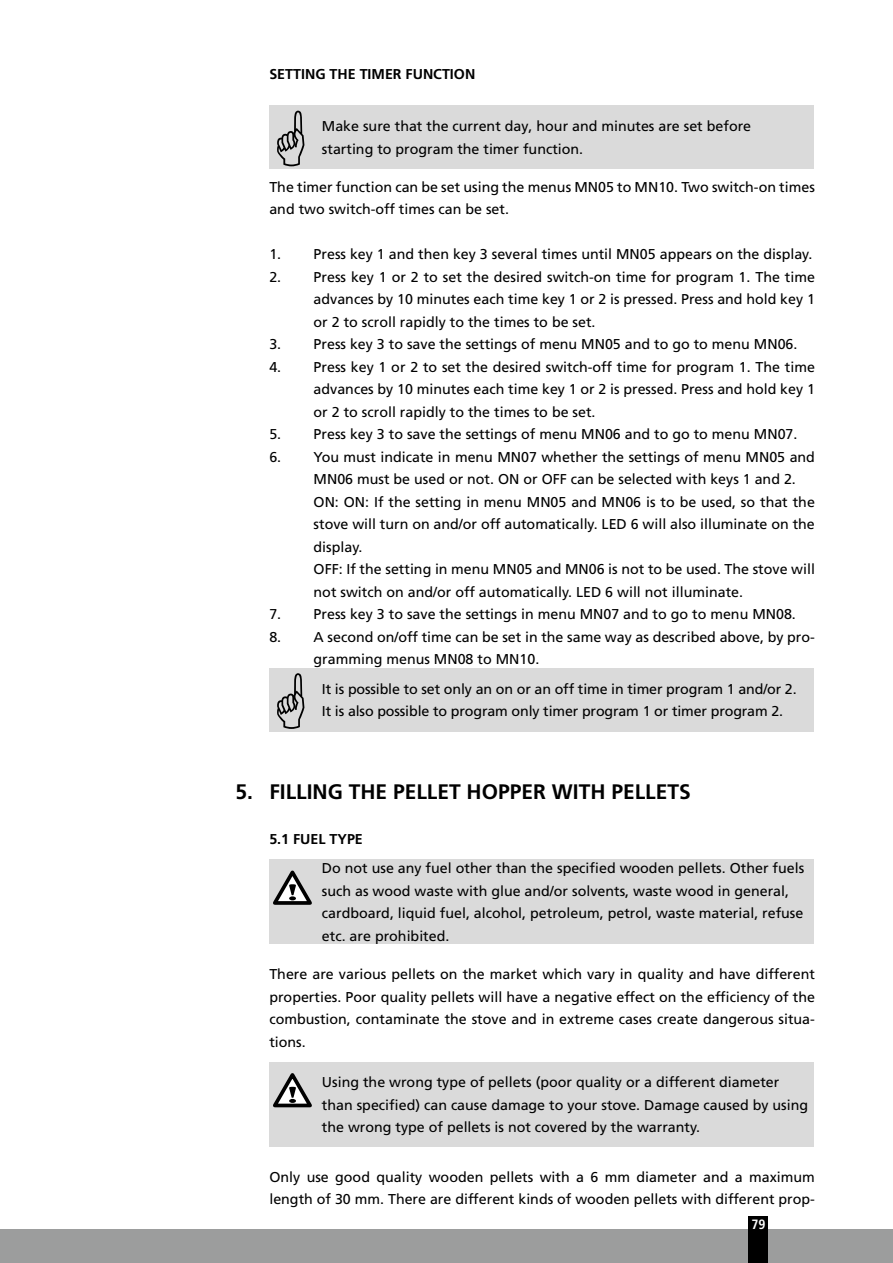
<style>
.page{position:relative;width:893px;height:1263px;background:#fff}
.page>*{position:absolute;margin:0;border:0;box-sizing:border-box;transform-origin:0 0}
.t1{font:700 21px "Frutiger LT Std";color:#000}
.t2{font:14.25px/22.5px "Frutiger LT Std";color:#000}
.t3{font:700 14.25px "Frutiger LT Std";color:#000}
.t4{font:700 condensed 13.5px "Frutiger LT Std";color:#fff}
</style>
<div class="page">
<div style="left:0;top:1229px;width:893px;height:34px;background:#9c9d9d"></div>
<div style="left:748px;top:1216px;width:20px;height:47px;background:#000"></div>
<div style="left:269px;top:105px;width:51px;height:64px;background:#dadada"></div>
<div style="left:320px;top:105px;width:494px;height:64px;background:#dadada"></div>
<div style="left:269px;top:668px;width:51px;height:64px;background:#dadada"></div>
<div style="left:320px;top:668px;width:494px;height:64px;background:#dadada"></div>
<div style="left:269px;top:860px;width:51px;height:84px;background:#dadada"></div>
<div style="left:320px;top:860px;width:494px;height:84px;background:#dadada"></div>
<svg style="left:273px;top:870px;width:39px;height:35px"></svg>
<div style="left:269px;top:1062px;width:51px;height:84px;background:#dadada"></div>
<div style="left:320px;top:1062px;width:494px;height:84px;background:#dadada"></div>
<svg style="left:273px;top:1073px;width:39px;height:35px"></svg>
<p class="t3" style="left:269px;top:66px;width:207px">SETTING THE TIMER FUNCTION</p>
<p class="t2" style="left:322px;top:115px;width:431px">Make sure that the current day, hour and minutes are set before starting to program the timer function.</p>
<p class="t2" style="left:269px;top:176px;width:547px">The timer function can be set using the menus MN05 to MN10. Two switch-on times and two switch-off times can be set.</p>
<p class="t2" style="left:269px;top:243px;width:544px">1. Press key 1 and then key 3 several times until MN05 appears on the display.</p>
<p class="t2" style="left:314px;top:266px;width:503px;text-align:justify;text-indent:-44px">2. Press key 1 or 2 to set the desired switch-on time for program 1. The time advances by 10 minutes each time key 1 or 2 is pressed. Press and hold key 1 or 2 to scroll rapidly to the times to be set.</p>
<p class="t2" style="left:269px;top:333px;width:530px">3. Press key 3 to save the settings of menu MN05 and to go to menu MN06.</p>
<p class="t2" style="left:314px;top:356px;width:503px;text-align:justify;text-indent:-44px">4. Press key 1 or 2 to set the desired switch-off time for program 1. The time advances by 10 minutes each time key 1 or 2 is pressed. Press and hold key 1 or 2 to scroll rapidly to the times to be set.</p>
<p class="t2" style="left:269px;top:423px;width:530px">5. Press key 3 to save the settings of menu MN06 and to go to menu MN07.</p>
<p class="t2" style="left:314px;top:446px;width:503px;text-indent:-44px">6. You must indicate in menu MN07 whether the settings of menu MN05 and MN06 must be used or not. ON or OFF can be selected with keys 1 and 2.<br>ON: ON: If the setting in menu MN05 and MN06 is to be used, so that the stove will turn on and/or off automatically. LED 6 will also illuminate on the display.<br>OFF: If the setting in menu MN05 and MN06 is not to be used. The stove will not switch on and/or off automatically. LED 6 will not illuminate.</p>
<p class="t2" style="left:269px;top:603px;width:528px">7. Press key 3 to save the settings in menu MN07 and to go to menu MN08.</p>
<p class="t2" style="left:314px;top:626px;width:503px;text-indent:-44px">8. A second on/off time can be set in the same way as described above, by pro&shy;gramming menus MN08 to MN10.</p>
<p class="t2" style="left:322px;top:678px;width:476px">It is possible to set only an on or an off time in timer program 1 and/or 2.<br>It is also possible to program only timer program 1 or timer program 2.</p>
<h1 class="t1" style="left:235px;top:780px;width:457px">5. FILLING THE PELLET HOPPER WITH PELLETS</h1>
<p class="t3" style="left:269px;top:831px;width:95px">5.1 FUEL TYPE</p>
<p class="t2" style="left:322px;top:857px;width:484px">Do not use any fuel other than the specified wooden pellets. Other fuels such as wood waste with glue and/or solvents, waste wood in general, cardboard, liquid fuel, alcohol, petroleum, petrol, waste material, refuse etc. are prohibited.</p>
<p class="t2" style="left:269px;top:963px;width:547px;text-align:justify">There are various pellets on the market which vary in quality and have different properties. Poor quality pellets will have a negative effect on the efficiency of the combustion, contaminate the stove and in extreme cases create dangerous situa&shy;tions.</p>
<p class="t2" style="left:322px;top:1071px;width:488px">Using the wrong type of pellets (poor quality or a different diameter than specified) can cause damage to your stove. Damage caused by using the wrong type of pellets is not covered by the warranty.</p>
<p class="t2" style="left:269px;top:1166px;width:547px">Only use good quality wooden pellets with a 6 mm diameter and a maximum length of 30 mm. There are different kinds of wooden pellets with different prop-</p>
<p class="t4" style="left:751px;top:1216px;width:16px">79</p>
</div>
